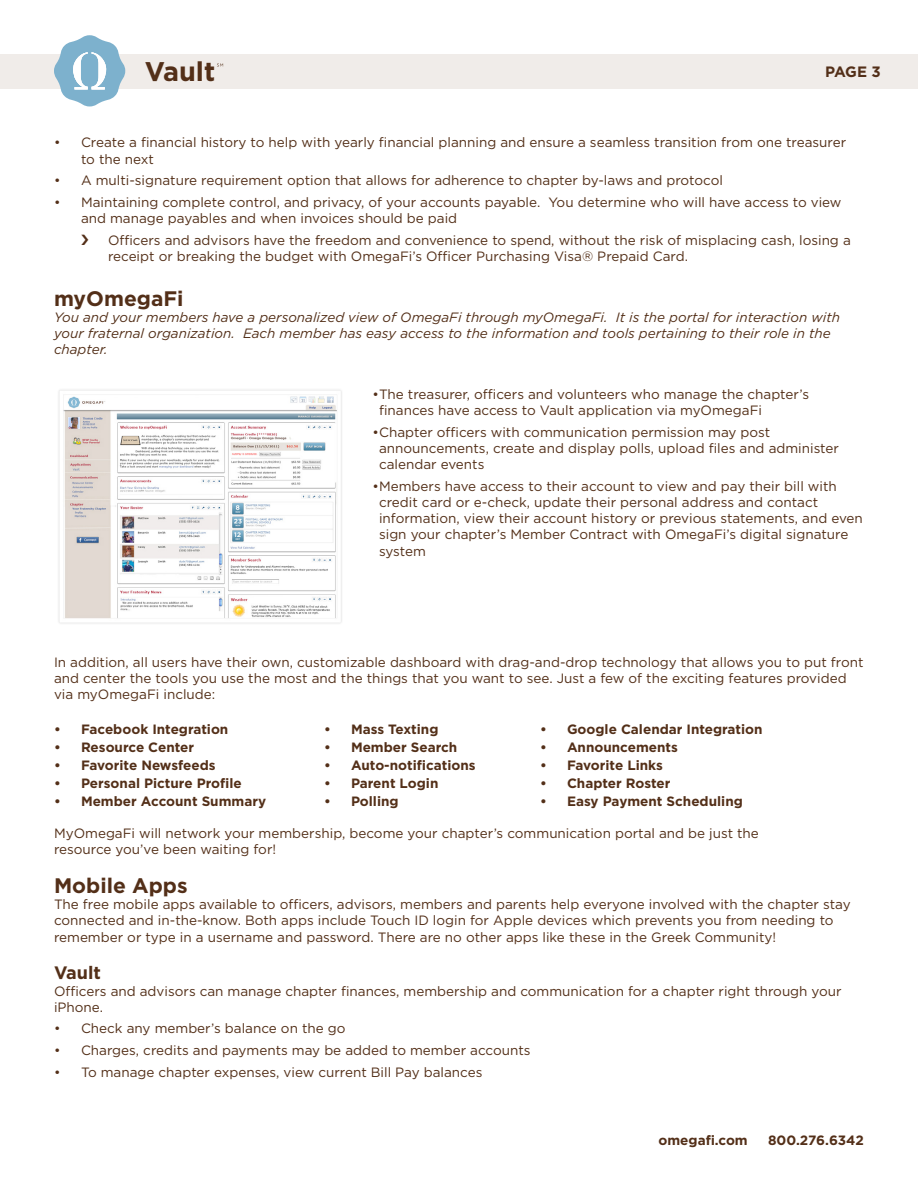
<style>
.page{position:relative;width:918px;height:1188px;background:#fff}
.page>*{position:absolute;margin:0;border:0;box-sizing:border-box;transform-origin:0 0}
.Headings{font:700 27px "Gotham";color:#532f18}
.Headings-2{font:700 21px "Gotham";color:#532f18}
.Body_Copy{font:700 18px "Gotham";color:#532f18}
.Headings-3{font:700 15px "Gotham";color:#532f18}
.Body_Copy-2{font:13.5px/16.2px "Gotham";color:#532f18}
.Body_Copy-3{font:700 13.5px "Gotham";color:#532f18}
.Body_Copy-4{font:italic 13.5px/16.2px "Gotham";color:#532f18}
.Headings-4{font:700 13.5px "Gotham";color:#532f18}
</style>
<div class="page">
<div style="left:0;top:54px;width:918px;height:35px;background:#f0ece9"></div>
<svg style="left:54px;top:35px;width:71px;height:72px"></svg>
<svg style="left:217px;top:63px;width:6px;height:4px"></svg>
<img style="left:58px;top:390px;width:284px;height:234px">
<p class="Headings" style="left:145px;top:56px;width:72px">Vault</p>
<p class="Headings-3" style="left:825px;top:63px;width:57px">PAGE 3</p>
<p class="Body_Copy-2" style="left:81px;top:134px;width:767px;text-indent:-27px">• Create a financial history to help with yearly financial planning and ensure a seamless transition from one treasurer to the next</p>
<p class="Body_Copy-2" style="left:54px;top:172px;width:671px">• A multi-signature requirement option that allows for adherence to chapter by-laws and protocol</p>
<p class="Body_Copy-2" style="left:81px;top:194px;width:762px;text-indent:-27px">• Maintaining complete control, and privacy, of your accounts payable. You determine who will have access to view and manage payables and when invoices should be paid</p>
<p class="Body_Copy-2" style="left:108px;top:231px;width:744px">Officers and advisors have the freedom and convenience to spend, without the risk of misplacing cash, losing a receipt or breaking the budget with OmegaFi’s Officer Purchasing Visa® Prepaid Card.</p>
<p class="Headings-2" style="left:54px;top:286px;width:131px">myOmegaFi</p>
<p class="Body_Copy-4" style="left:54px;top:309px;width:788px">You and your members have a personalized view of OmegaFi through myOmegaFi. It is the portal for interaction with your fraternal organization. Each member has easy access to the information and tools pertaining to their role in the chapter.</p>
<p class="Body_Copy-2" style="left:379px;top:386px;width:432px;text-indent:-6px">•The treasurer, officers and volunteers who manage the chapter’s finances have access to Vault application via myOmegaFi</p>
<p class="Body_Copy-2" style="left:379px;top:424px;width:461px;text-indent:-6px">•Chapter officers with communication permission may post announcements, create and display polls, upload files and administer calendar events</p>
<p class="Body_Copy-2" style="left:379px;top:478px;width:485px;text-indent:-6px">•Members have access to their account to view and pay their bill with credit card or e-check, update their personal address and contact information, view their account history or previous statements, and even sign your chapter’s Member Contract with OmegaFi’s digital signature system</p>
<p class="Body_Copy-2" style="left:54px;top:654px;width:811px">In addition, all users have their own, customizable dashboard with drag-and-drop technology that allows you to put front and center the tools you use the most and the things that you want to see. Just a few of the exciting features provided via myOmegaFi include:</p>
<p class="Body_Copy-3" style="left:54px;top:721px;width:176px">• Facebook Integration</p>
<p class="Body_Copy-3" style="left:324px;top:721px;width:116px">• Mass Texting</p>
<p class="Body_Copy-3" style="left:540px;top:721px;width:224px">• Google Calendar Integration</p>
<p class="Body_Copy-3" style="left:54px;top:739px;width:142px">• Resource Center</p>
<p class="Body_Copy-3" style="left:324px;top:739px;width:135px">• Member Search</p>
<p class="Body_Copy-3" style="left:540px;top:739px;width:139px">• Announcements</p>
<p class="Body_Copy-3" style="left:54px;top:757px;width:163px">• Favorite Newsfeeds</p>
<p class="Body_Copy-3" style="left:324px;top:757px;width:153px">• Auto-notifications</p>
<p class="Body_Copy-3" style="left:540px;top:757px;width:124px">• Favorite Links</p>
<p class="Body_Copy-3" style="left:54px;top:775px;width:189px">• Personal Picture Profile</p>
<p class="Body_Copy-3" style="left:324px;top:775px;width:116px">• Parent Login</p>
<p class="Body_Copy-3" style="left:540px;top:775px;width:132px">• Chapter Roster</p>
<p class="Body_Copy-3" style="left:54px;top:793px;width:214px">• Member Account Summary</p>
<p class="Body_Copy-3" style="left:324px;top:793px;width:76px">• Polling</p>
<p class="Body_Copy-3" style="left:540px;top:793px;width:204px">• Easy Payment Scheduling</p>
<p class="Body_Copy-2" style="left:54px;top:825px;width:706px">MyOmegaFi will network your membership, become your chapter’s communication portal and be just the resource you’ve been waiting for!</p>
<p class="Headings-2" style="left:54px;top:873px;width:135px">Mobile Apps</p>
<p class="Body_Copy-2" style="left:54px;top:896px;width:798px">The free mobile apps available to officers, advisors, members and parents help everyone involved with the chapter stay connected and in-the-know. Both apps include Touch ID login for Apple devices which prevents you from needing to remember or type in a username and password. There are no other apps like these in the Greek Community!</p>
<p class="Body_Copy" style="left:54px;top:963px;width:49px">Vault</p>
<p class="Body_Copy-2" style="left:54px;top:982px;width:789px">Officers and advisors can manage chapter finances, membership and communication for a chapter right through your iPhone.</p>
<p class="Body_Copy-2" style="left:54px;top:1020px;width:293px">• Check any member’s balance on the go</p>
<p class="Body_Copy-2" style="left:54px;top:1042px;width:478px">• Charges, credits and payments may be added to member accounts</p>
<p class="Body_Copy-2" style="left:54px;top:1063px;width:430px">• To manage chapter expenses, view current Bill Pay balances</p>
<p class="Headings-4" style="left:659px;top:1133px;width:91px">omegafi.com</p>
<p class="Headings-4" style="left:768px;top:1133px;width:97px">800.276.6342</p>
</div>
